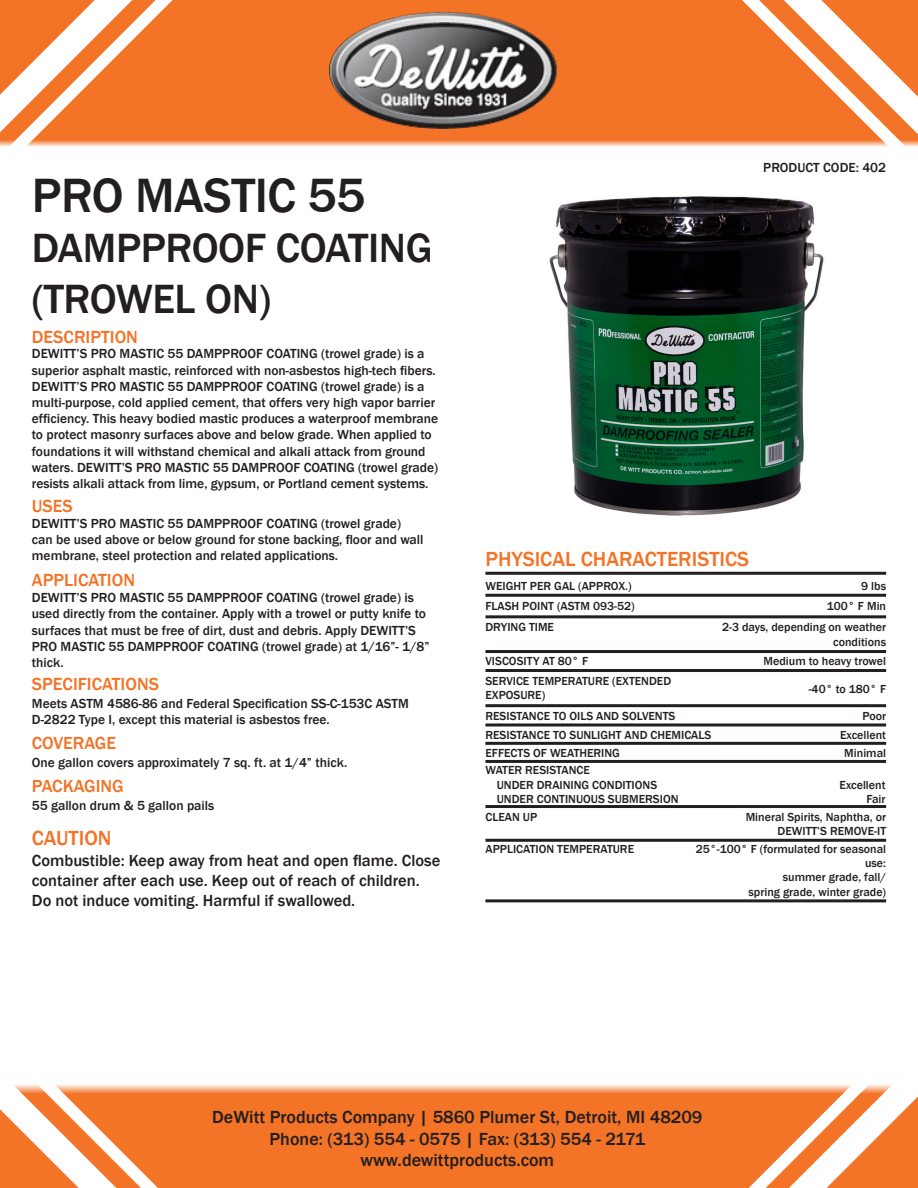
<style>
.page{position:relative;width:918px;height:1188px;background:#fff}
.page>*{position:absolute;margin:0;border:0;box-sizing:border-box;transform-origin:0 0}
.t1{font:500 49.5px "Franklin Gothic";letter-spacing:-.01em;color:#231f20}
.t2{font:500 42px/50.4px "Franklin Gothic";letter-spacing:-.01em;color:#231f20}
.t3{font:500 21px "Franklin Gothic";color:#f37327}
.t4{font:500 21px "Franklin Gothic";color:#f37428}
.t5{font:500 18px/21.6px "Franklin Gothic";color:#231f20;text-align:center}
.t6{font:500 18px "Franklin Gothic";color:#f37327}
.t7{font:500 16.5px/19.8px "Franklin Gothic";color:#231f20}
.t8{font:500 13.5px/16.2px "Franklin Gothic";color:#231f20}
.t9{font:500 12px/14.4px "Franklin Gothic";color:#231f20;text-align:right}
</style>
<div class="page">
<svg style="left:217px;top:1085px;width:474px;height:103px;background:#f3782f"></svg>
<div style="left:0;top:0;width:918px;height:153px;background:#f37327"></div>
<svg style="left:0;top:0;width:256px;height:153px"></svg>
<svg style="left:658px;top:0;width:260px;height:153px"></svg>
<svg style="left:691px;top:1085px;width:227px;height:103px"></svg>
<svg style="left:0;top:1085px;width:217px;height:103px"></svg>
<img style="left:330px;top:12px;width:226px;height:117px">
<img style="left:549px;top:196px;width:275px;height:320px">
<hr style="left:485px;top:572px;width:401px;height:3px;background:#231f20">
<hr style="left:485px;top:594px;width:401px;height:3px;background:#231f20">
<hr style="left:485px;top:615px;width:401px;height:3px;background:#231f20">
<hr style="left:485px;top:650px;width:401px;height:3px;background:#231f20">
<hr style="left:485px;top:669px;width:401px;height:3px;background:#231f20">
<hr style="left:485px;top:704px;width:401px;height:3px;background:#231f20">
<hr style="left:485px;top:723px;width:401px;height:3px;background:#231f20">
<hr style="left:485px;top:742px;width:401px;height:3px;background:#231f20">
<hr style="left:485px;top:805px;width:401px;height:3px;background:#231f20">
<hr style="left:485px;top:839px;width:401px;height:3px;background:#231f20">
<hr style="left:485px;top:899px;width:401px;height:3px;background:#231f20">
<hr style="left:485px;top:760px;width:401px;height:3px;background:#231f20">
<p class="t1" style="left:32px;top:165px;width:335px">PRO MASTIC 55</p>
<p class="t2" style="left:32px;top:224px;width:402px">DAMPPROOF COATING (TROWEL ON)</p>
<p class="t6" style="left:32px;top:326px;width:108px">DESCRIPTION</p>
<p class="t8" style="left:32px;top:346px;width:408px">DEWITT’S PRO MASTIC 55 DAMPPROOF COATING (trowel grade) is a superior asphalt mastic, reinforced with non-asbestos high-tech fibers.<br>DEWITT’S PRO MASTIC 55 DAMPPROOF COATING (trowel grade) is a multi-purpose, cold applied cement, that offers very high vapor barrier efficiency. This heavy bodied mastic produces a waterproof membrane to protect masonry surfaces above and below grade. When applied to foundations it will withstand chemical and alkali attack from ground waters. DEWITT’S PRO MASTIC 55 DAMPROOF COATING (trowel grade) resists alkali attack from lime, gypsum, or Portland cement systems.</p>
<p class="t8" style="left:32px;top:516px;width:393px">DEWITT’S PRO MASTIC 55 DAMPPROOF COATING (trowel grade) can be used above or below ground for stone backing, floor and wall membrane, steel protection and related applications.</p>
<p class="t6" style="left:32px;top:569px;width:105px">APPLICATION</p>
<p class="t8" style="left:32px;top:590px;width:399px">DEWITT’S PRO MASTIC 55 DAMPPROOF COATING (trowel grade) is used directly from the container. Apply with a trowel or putty knife to surfaces that must be free of dirt, dust and debris. Apply DEWITT’S PRO MASTIC 55 DAMPPROOF COATING (trowel grade) at 1/16”- 1/8” thick.</p>
<p class="t6" style="left:32px;top:495px;width:42px">USES</p>
<p class="t6" style="left:32px;top:673px;width:129px">SPECIFICATIONS</p>
<p class="t8" style="left:32px;top:695px;width:379px">Meets ASTM 4586-86 and Federal Specification SS-C-153C ASTM<br>D-2822 Type I, except this material is asbestos free.</p>
<p class="t6" style="left:32px;top:732px;width:86px">COVERAGE</p>
<p class="t8" style="left:32px;top:755px;width:317px">One gallon covers approximately 7 sq. ft. at 1/4” thick.</p>
<p class="t6" style="left:32px;top:775px;width:93px">PACKAGING</p>
<p class="t8" style="left:32px;top:797px;width:184px">55 gallon drum &amp; 5 gallon pails</p>
<p class="t4" style="left:32px;top:825px;width:81px">CAUTION</p>
<p class="t7" style="left:32px;top:851px;width:410px">Combustible: Keep away from heat and open flame. Close container after each use. Keep out of reach of children.<br>Do not induce vomiting. Harmful if swallowed.</p>
<p class="t8" style="left:763px;top:160px;width:124px">PRODUCT CODE: 402</p>
<p class="t3" style="left:485px;top:546px;width:265px">PHYSICAL CHARACTERISTICS</p>
<p class="t9" style="left:485px;top:578px;width:148px">WEIGHT PER GAL (APPROX.)</p>
<p class="t9" style="left:861px;top:578px;width:26px">9 lbs</p>
<p class="t9" style="left:485px;top:599px;width:151px">FLASH POINT (ASTM 093-52)</p>
<p class="t9" style="left:827px;top:599px;width:61px">100° F Min</p>
<p class="t9" style="left:485px;top:620px;width:70px">DRYING TIME</p>
<p class="t9" style="left:722px;top:620px;width:166px">2-3 days, depending on weather conditions</p>
<p class="t9" style="left:485px;top:654px;width:104px">VISCOSITY AT 80° F</p>
<p class="t9" style="left:764px;top:654px;width:124px">Medium to heavy trowel</p>
<p class="t9" style="left:485px;top:674px;width:187px;text-align:left">SERVICE TEMPERATURE (EXTENDED<br>EXPOSURE)</p>
<p class="t9" style="left:809px;top:682px;width:79px">-40° to 180° F</p>
<p class="t9" style="left:485px;top:709px;width:192px">RESISTANCE TO OILS AND SOLVENTS</p>
<p class="t9" style="left:862px;top:709px;width:25px">Poor</p>
<p class="t9" style="left:485px;top:728px;width:227px">RESISTANCE TO SUNLIGHT AND CHEMICALS</p>
<p class="t9" style="left:840px;top:728px;width:48px">Excellent</p>
<p class="t9" style="left:497px;top:763px;width:162px;text-align:left;text-indent:-11px">WATER RESISTANCE<br>UNDER DRAINING CONDITIONS</p>
<p class="t9" style="left:485px;top:746px;width:136px">EFFECTS OF WEATHERING</p>
<p class="t9" style="left:844px;top:746px;width:43px">Minimal</p>
<p class="t9" style="left:840px;top:778px;width:48px">Excellent</p>
<p class="t9" style="left:497px;top:792px;width:183px">UNDER CONTINUOUS SUBMERSION</p>
<p class="t9" style="left:866px;top:792px;width:21px">Fair</p>
<p class="t9" style="left:485px;top:810px;width:53px">CLEAN UP</p>
<p class="t9" style="left:746px;top:810px;width:142px">Mineral Spirits, Naphtha, or<br>DEWITT’S REMOVE-IT</p>
<p class="t9" style="left:485px;top:842px;width:150px">APPLICATION TEMPERATURE</p>
<p class="t9" style="left:696px;top:842px;width:192px">25°-100° F (formulated for seasonal use:<br>summer grade, fall/<br>spring grade, winter grade)</p>
<p class="t5" style="left:212px;top:1107px;width:492px">DeWitt Products Company | 5860 Plumer St, Detroit, MI 48209<br>Phone: (313) 554 - 0575 | Fax: (313) 554 - 2171 www.dewittproducts.com</p>
</div>
